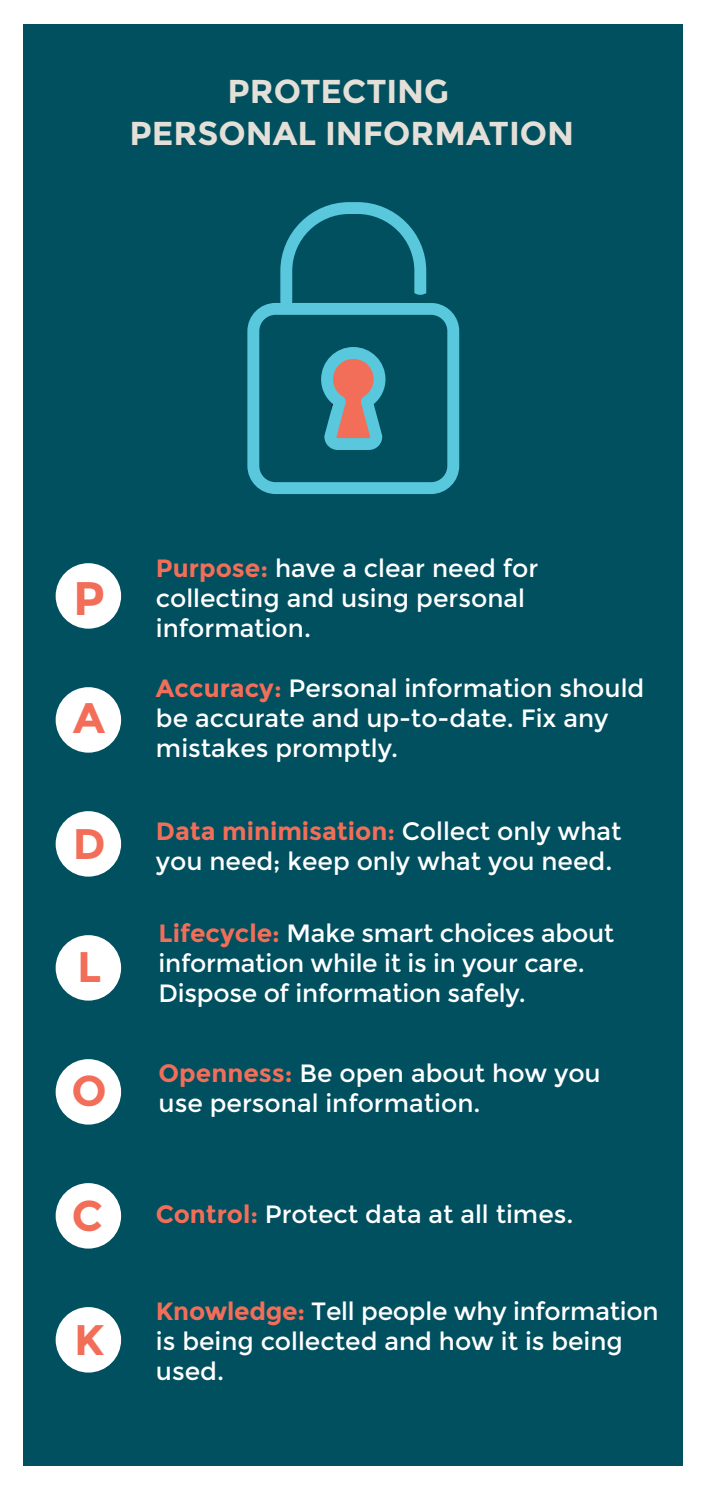
<style>
.page{position:relative;width:709px;height:1489px;background:#fff}
.page>*{position:absolute;margin:0;border:0;box-sizing:border-box;transform-origin:0 0}
.t1{font:700 47px "Montserrat";color:#f36e58}
.t2{font:700 42.75px "Montserrat";color:#f36e58}
.t3{font:700 33px/42.5px "Montserrat";color:#e4e0d8}
.t4{font:25px/30px "Montserrat";color:#fff}
.s1{font-weight:700;color:#f36e58}
</style>
<div class="page">
<div style="left:24px;top:24px;width:659px;height:1441px;background:#005060"></div>
<div style="left:56px;top:563px;width:65px;height:65px;background:#fff;border-radius:50%"></div>
<div style="left:56px;top:1306px;width:65px;height:66px;background:#fff;border-radius:50%"></div>
<div style="left:56px;top:1182px;width:65px;height:66px;background:#fff;border-radius:50%"></div>
<div style="left:56px;top:1059px;width:65px;height:65px;background:#fff;border-radius:50%"></div>
<div style="left:56px;top:935px;width:65px;height:65px;background:#fff;border-radius:50%"></div>
<div style="left:56px;top:811px;width:65px;height:65px;background:#fff;border-radius:50%"></div>
<div style="left:56px;top:687px;width:65px;height:65px;background:#fff;border-radius:50%"></div>
<svg style="left:247px;top:202px;width:212px;height:292px"></svg>
<svg style="left:321px;top:347px;width:64px;height:103px"></svg>
<svg style="left:400px;top:293px;width:36px;height:10px"></svg>
<h3 class="t3" style="left:129px;top:70px;width:446px;text-indent:98px">PROTECTING<br>PERSONAL INFORMATION</h3>
<h1 class="t1" style="left:73px;top:570px;width:33px">P</h1>
<h2 class="t2" style="left:73px;top:692px;width:33px">A</h2>
<h2 class="t2" style="left:73px;top:818px;width:34px">D</h2>
<h2 class="t2" style="left:77px;top:941px;width:26px">L</h2>
<h2 class="t2" style="left:71px;top:1065px;width:37px">O</h2>
<h2 class="t2" style="left:72px;top:1190px;width:33px">C</h2>
<h2 class="t2" style="left:74px;top:1314px;width:32px">K</h2>
<p class="t4" style="left:156px;top:553px;width:384px"><span class="s1">Purpose:</span> have a clear need for collecting and using personal information.</p>
<p class="t4" style="left:156px;top:673px;width:490px"><span class="s1">Accuracy:</span> Personal information should be accurate and up-to-date. Fix any mistakes promptly.</p>
<p class="t4" style="left:156px;top:816px;width:467px"><span class="s1">Data minimisation:</span> Collect only what you need; keep only what you need.</p>
<p class="t4" style="left:159px;top:918px;width:457px"><span class="s1">Lifecycle:</span> Make smart choices about information while it is in your care.<br>Dispose of information safely.</p>
<p class="t4" style="left:159px;top:1058px;width:443px"><span class="s1">Openness:</span> Be open about how you use personal information.</p>
<p class="t4" style="left:156px;top:1199px;width:419px"><span class="s1">Control:</span> Protect data at all times.</p>
<p class="t4" style="left:156px;top:1296px;width:504px"><span class="s1">Knowledge:</span> Tell people why information is being collected and how it is being used.</p>
</div>
